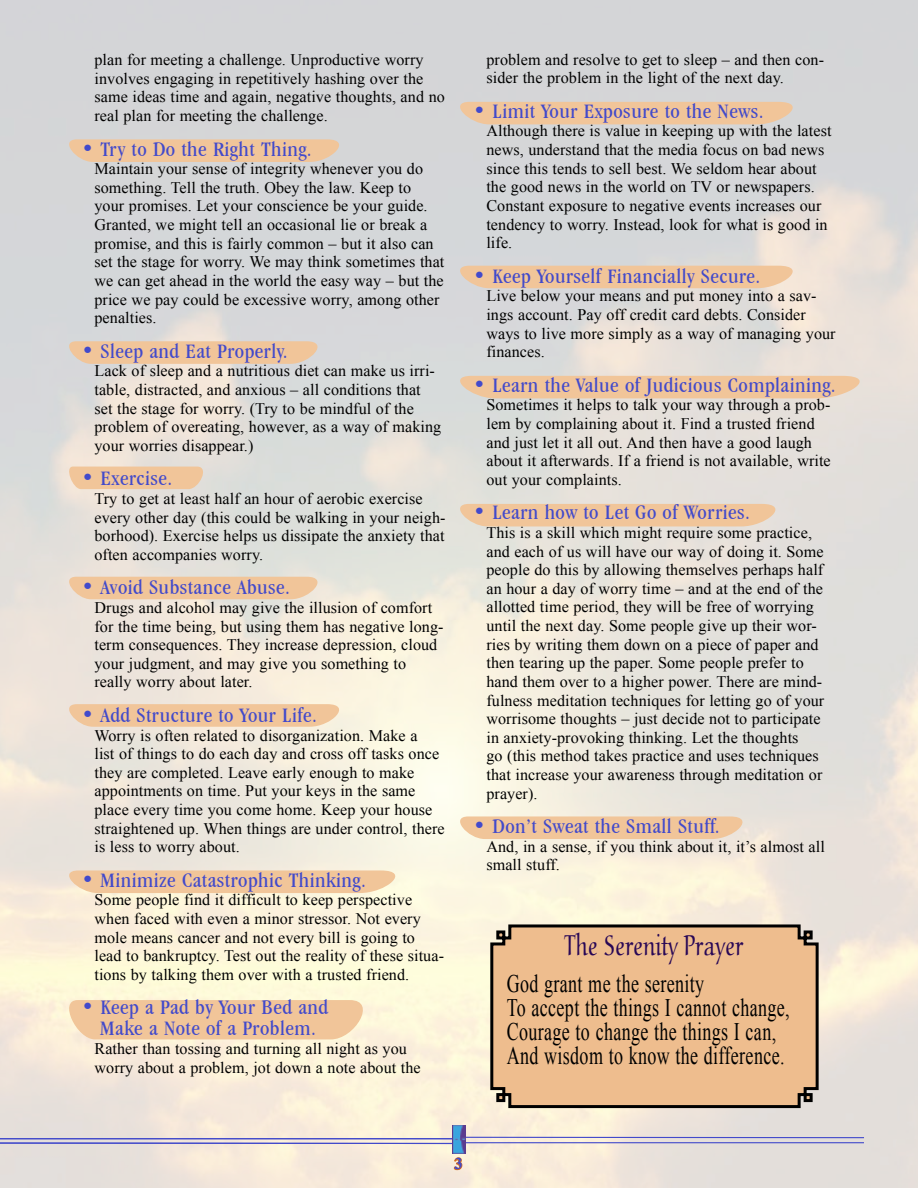
<style>
.page{position:relative;width:918px;height:1188px;background:#fff}
.page>*{position:absolute;margin:0;border:0;box-sizing:border-box;transform-origin:0 0}
.t1{font:300 29.4px "Aucoin";color:#280756;scale:.71 1}
.t2{font:25.2px/24px "Times New Roman";letter-spacing:.02em;color:#000;scale:.71 1}
.t3{font:condensed 21.3px/21px "Garamond IT Cby BT";letter-spacing:.02em;color:#424acb;text-align:center;scale:1.05 1}
.t4{font:700 16.5px "Times New Roman";color:#424acb}
.t5{font:16.2px/18.6px "Times New Roman";letter-spacing:.005em;color:#000}
</style>
<div class="page">
<img style="left:0;top:0;width:918px;height:1188px">
<svg style="left:59px;top:139px;width:294px;height:23px;background:#edc7a1"></svg>
<svg style="left:447px;top:102px;width:363px;height:23px;background:#ecc7a1"></svg>
<svg style="left:447px;top:266px;width:363px;height:22px;background:#efc8a0"></svg>
<svg style="left:448px;top:504px;width:344px;height:23px;background:#efc8a2"></svg>
<svg style="left:449px;top:816px;width:308px;height:23px;background:#f1caa3"></svg>
<svg style="left:444px;top:376px;width:437px;height:23px;background:#eec8a2"></svg>
<svg style="left:59px;top:341px;width:272px;height:23px;background:#edc7a2"></svg>
<svg style="left:64px;top:467px;width:146px;height:22px;background:#efc8a0"></svg>
<svg style="left:59px;top:577px;width:272px;height:22px;background:#f0c8a1"></svg>
<svg style="left:59px;top:704px;width:294px;height:23px;background:#f1caa2"></svg>
<svg style="left:56px;top:870px;width:356px;height:23px;background:#f1cba2"></svg>
<svg style="left:58px;top:1000px;width:320px;height:40px;background:#f2cba1"></svg>
<svg style="left:453px;top:1156px;width:10px;height:15px"></svg>
<hr style="left:0;top:1138px;width:454px;height:1px;background:#424acb">
<svg style="left:0;top:1142px;width:452px;height:3px"></svg>
<hr style="left:459px;top:1137px;width:405px;height:1px;background:#424acb">
<hr style="left:459px;top:1142px;width:405px;height:1px;background:#424acb">
<img style="left:452px;top:1126px;width:14px;height:27px">
<svg style="left:489px;top:923px;width:331px;height:187px;background:#e1b489"></svg>
<p class="t5" style="left:94px;top:50px;width:352px">plan for meeting a challenge. Unproductive worry involves engaging in repetitively hashing over the same ideas time and again, negative thoughts, and no real plan for meeting the challenge.</p>
<h3 class="t3" style="left:81px;top:138px;width:221px">• Try to Do the Right Thing.</h3>
<p class="t5" style="left:94px;top:159px;width:351px">Maintain your sense of integrity whenever you do something. Tell the truth. Obey the law. Keep to your promises. Let your conscience be your guide.<br>Granted, we might tell an occasional lie or break a promise, and this is fairly common – but it also can set the stage for worry. We may think sometimes that we can get ahead in the world the easy way – but the price we pay could be excessive worry, among other penalties.</p>
<h3 class="t3" style="left:81px;top:340px;width:198px">• Sleep and Eat Properly.</h3>
<p class="t5" style="left:94px;top:361px;width:348px">Lack of sleep and a nutritious diet can make us irri&shy;table, distracted, and anxious – all conditions that set the stage for worry. (Try to be mindful of the problem of overeating, however, as a way of making your worries disappear.)</p>
<h3 class="t3" style="left:81px;top:468px;width:89px">• Exercise.</h3>
<p class="t5" style="left:95px;top:489px;width:353px">Try to get at least half an hour of aerobic exercise every other day (this could be walking in your neigh&shy;borhood). Exercise helps us dissipate the anxiety that often accompanies worry.</p>
<h3 class="t3" style="left:81px;top:577px;width:201px">• Avoid Substance Abuse.</h3>
<p class="t5" style="left:94px;top:598px;width:351px">Drugs and alcohol may give the illusion of comfort for the time being, but using them has negative long&shy;term consequences. They increase depression, cloud your judgment, and may give you something to really worry about later.</p>
<h3 class="t3" style="left:81px;top:704px;width:226px">• Add Structure to Your Life.</h3>
<p class="t5" style="left:95px;top:726px;width:352px">Worry is often related to disorganization. Make a<br>list of things to do each day and cross off tasks once they are completed. Leave early enough to make appointments on time. Put your keys in the same place every time you come home. Keep your house straightened up. When things are under control, there is less to worry about.</p>
<h3 class="t3" style="left:81px;top:869px;width:273px">• Minimize Catastrophic Thinking.</h3>
<p class="t5" style="left:95px;top:890px;width:351px">Some people find it difficult to keep perspective when faced with even a minor stressor. Not every mole means cancer and not every bill is going to lead to bankruptcy. Test out the reality of these situa&shy;tions by talking them over with a trusted friend.</p>
<h3 class="t3" style="left:81px;top:997px;width:237px">• Keep a Pad by Your Bed and<br>Make a Note of a Problem.</h3>
<p class="t5" style="left:95px;top:1039px;width:328px">Rather than tossing and turning all night as you worry about a problem, jot down a note about the</p>
<p class="t5" style="left:486px;top:50px;width:339px">problem and resolve to get to sleep – and then con&shy;sider the problem in the light of the next day.</p>
<h3 class="t3" style="left:473px;top:100px;width:278px">• Limit Your Exposure to the News.</h3>
<p class="t5" style="left:486px;top:122px;width:347px">Although there is value in keeping up with the latest news, understand that the media focus on bad news since this tends to sell best. We seldom hear about the good news in the world on TV or newspapers.<br>Constant exposure to negative events increases our tendency to worry. Instead, look for what is good in life.</p>
<h3 class="t3" style="left:473px;top:265px;width:275px">• Keep Yourself Financially Secure.</h3>
<p class="t5" style="left:486px;top:286px;width:351px">Live below your means and put money into a sav&shy;ings account. Pay off credit card debts. Consider ways to live more simply as a way of managing your finances.</p>
<h3 class="t3" style="left:473px;top:374px;width:347px">• Learn the Value of Judicious Complaining.</h3>
<p class="t5" style="left:486px;top:395px;width:346px">Sometimes it helps to talk your way through a prob&shy;lem by complaining about it. Find a trusted friend and just let it all out. And then have a good laugh about it afterwards. If a friend is not available, write out your complaints.</p>
<h3 class="t3" style="left:473px;top:502px;width:265px">• Learn how to Let Go of Worries.</h3>
<p class="t5" style="left:486px;top:523px;width:339px">This is a skill which might require some practice, and each of us will have our way of doing it. Some people do this by allowing themselves perhaps half an hour a day of worry time – and at the end of the allotted time period, they will be free of worrying until the next day. Some people give up their wor&shy;ries by writing them down on a piece of paper and then tearing up the paper. Some people prefer to hand them over to a higher power. There are mind&shy;fulness meditation techniques for letting go of your worrisome thoughts – just decide not to participate in anxiety-provoking thinking. Let the thoughts<br>go (this method takes practice and uses techniques that increase your awareness through meditation or prayer).</p>
<h3 class="t3" style="left:473px;top:816px;width:237px">• Don’t Sweat the Small Stuff.</h3>
<p class="t5" style="left:486px;top:837px;width:340px">And, in a sense, if you think about it, it’s almost all small stuff.</p>
<h1 class="t1" style="left:564px;top:928px;width:253px">The Serenity Prayer</h1>
<h2 class="t2" style="left:507px;top:972px;width:400px">God grant me the serenity<br>To accept the things I cannot change,<br>Courage to change the things I can,<br>And wisdom to know the difference.</h2>
<p class="t4" style="left:454px;top:1152px;width:10px">3</p>
</div>
